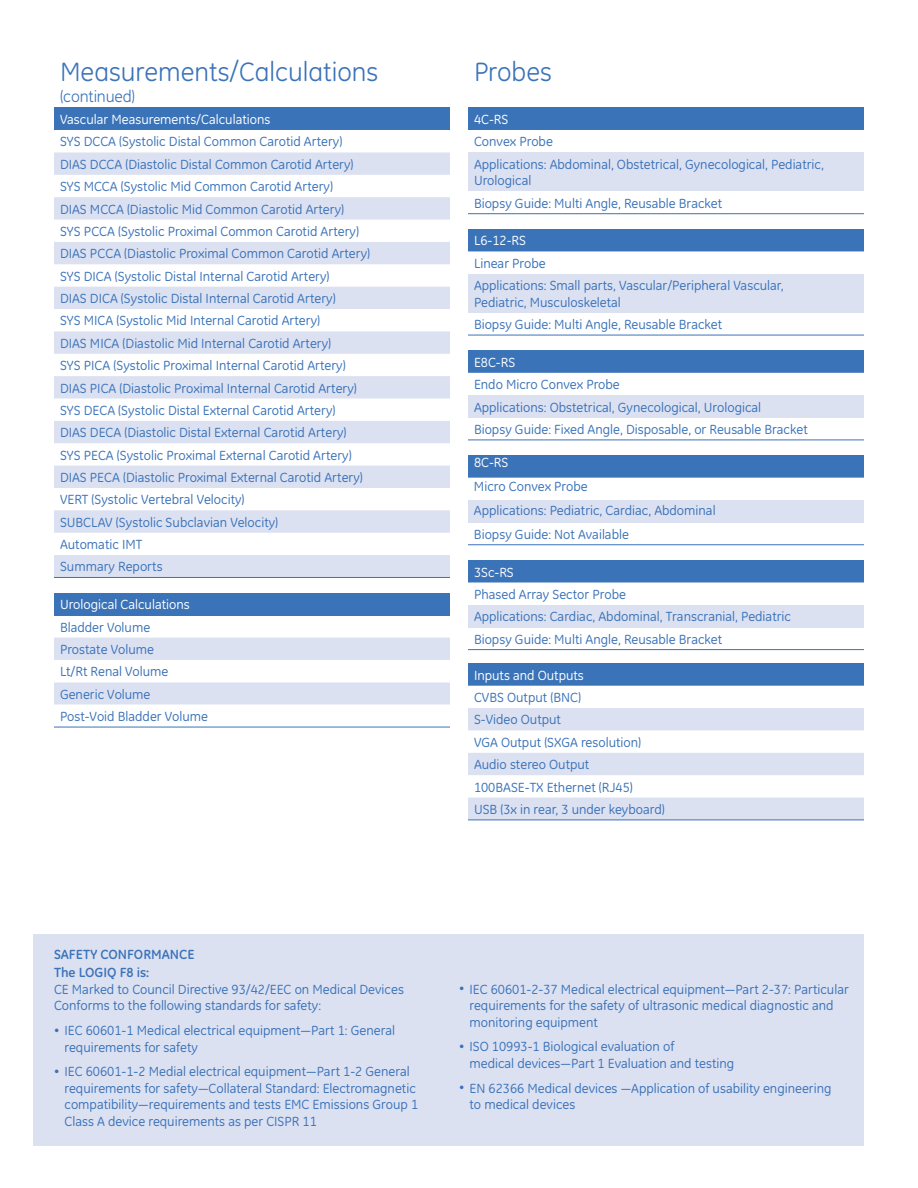
<style>
.page{position:relative;width:918px;height:1188px;background:#fff}
.page>*{position:absolute;margin:0;border:0;box-sizing:border-box;transform-origin:0 0}
.t1{font:27px "GE Inspira";color:#3b73b9}
.t2{font:16.5px "GE Inspira";letter-spacing:-.01em;color:#3b73b9}
.t3{font:13.5px/22.4px "GE Inspira Book Alt";color:#3b73b9}
.t4{font:13.5px "GE Inspira Book Alt";color:#fff}
.t5{font:700 13.5px/18.8px "GE Inspira";color:#3b73b9}
.s1{font-size:11.25px}
</style>
<div class="page">
<div style="left:33px;top:934px;width:831px;height:212px;background:#dce1f2"></div>
<div style="left:468px;top:108px;width:396px;height:22px;background:#3b73b9"></div>
<div style="left:468px;top:152px;width:396px;height:39px;background:#dce1f2"></div>
<hr style="left:468px;top:213px;width:396px;height:1px;background:#3b73b9">
<div style="left:468px;top:229px;width:396px;height:22px;background:#3b73b9"></div>
<svg style="left:468px;top:251px;width:396px;height:84px"></svg>
<div style="left:468px;top:274px;width:396px;height:39px;background:#dce1f2"></div>
<hr style="left:468px;top:335px;width:396px;height:1px;background:#3b73b9">
<div style="left:468px;top:350px;width:396px;height:23px;background:#3b73b9"></div>
<svg style="left:468px;top:439px;width:396px;height:1px"></svg>
<div style="left:468px;top:395px;width:396px;height:23px;background:#dce1f2"></div>
<hr style="left:468px;top:440px;width:396px;height:1px;background:#3b73b9">
<div style="left:468px;top:455px;width:396px;height:23px;background:#3b73b9"></div>
<svg style="left:468px;top:522px;width:396px;height:1px"></svg>
<div style="left:468px;top:500px;width:396px;height:22px;background:#dce1f2"></div>
<hr style="left:468px;top:544px;width:396px;height:1px;background:#3b73b9">
<div style="left:468px;top:560px;width:396px;height:23px;background:#3b73b9"></div>
<svg style="left:468px;top:627px;width:396px;height:1px"></svg>
<div style="left:468px;top:605px;width:396px;height:22px;background:#dce1f2"></div>
<hr style="left:468px;top:649px;width:396px;height:1px;background:#3b73b9">
<div style="left:468px;top:663px;width:396px;height:23px;background:#3b73b9"></div>
<svg style="left:468px;top:708px;width:396px;height:112px;fill:#dce1f2"></svg>
<hr style="left:468px;top:820px;width:396px;height:1px;background:#3b73b9">
<div style="left:54px;top:108px;width:396px;height:22px;background:#3b73b9"></div>
<svg style="left:54px;top:152px;width:396px;height:425px;fill:#dce1f2"></svg>
<hr style="left:54px;top:577px;width:396px;height:1px;background:#3b73b9">
<div style="left:54px;top:593px;width:396px;height:22px;background:#3b73b9"></div>
<svg style="left:54px;top:638px;width:396px;height:89px"></svg>
<hr style="left:54px;top:727px;width:396px;height:1px;background:#3b73b9">
<h1 class="t1" style="left:60px;top:56px;width:320px">Measurements/Calculations</h1>
<p class="t2" style="left:60px;top:87px;width:77px">(continued)</p>
<p class="t4" style="left:60px;top:112px;width:212px">Vascular Measurements/Calculations</p>
<p class="t3" style="left:60px;top:131px;width:312px">SYS DCCA (Systolic Distal Common Carotid Artery)<br>DIAS DCCA (Diastolic Distal Common Carotid Artery)<br>SYS MCCA (Systolic Mid Common Carotid Artery)<br>DIAS MCCA (Diastolic Mid Common Carotid Artery)<br>SYS PCCA (Systolic Proximal Common Carotid Artery)<br>DIAS PCCA (Diastolic Proximal Common Carotid Artery)<br>SYS DICA (Systolic Distal Internal Carotid Artery)<br>DIAS DICA (Systolic Distal Internal Carotid Artery)<br>SYS MICA (Systolic Mid Internal Carotid Artery)<br>DIAS MICA (Diastolic Mid Internal Carotid Artery)<br>SYS PICA (Systolic Proximal Internal Carotid Artery)<br>DIAS PICA (Diastolic Proximal Internal Carotid Artery)<br>SYS DECA (Systolic Distal External Carotid Artery)<br>DIAS DECA (Diastolic Distal External Carotid Artery)<br>SYS PECA (Systolic Proximal External Carotid Artery)<br>DIAS PECA (Diastolic Proximal External Carotid Artery)<br>VERT (Systolic Vertebral Velocity)<br>SUBCLAV (Systolic Subclavian Velocity)<br>Automatic IMT<br>Summary Reports</p>
<p class="t4" style="left:60px;top:597px;width:131px">Urological Calculations</p>
<p class="t3" style="left:60px;top:616px;width:150px">Bladder Volume<br>Prostate Volume<br>Lt/Rt Renal Volume<br>Generic Volume<br>Post-Void Bladder Volume</p>
<h1 class="t1" style="left:474px;top:56px;width:79px">Probes</h1>
<p class="t4" style="left:474px;top:112px;width:36px">4C-RS</p>
<p class="t3" style="left:474px;top:131px;width:351px">Convex Probe<br>Applications: Abdominal, Obstetrical, Gynecological, Pediatric,</p>
<p class="t3" style="left:474px;top:170px;width:250px">Urological<br>Biopsy Guide: Multi Angle, Reusable Bracket</p>
<p class="t4" style="left:474px;top:233px;width:54px">L6-12-RS</p>
<p class="t3" style="left:474px;top:252px;width:311px">Linear Probe<br>Applications: Small parts, Vascular/Peripheral Vascular,</p>
<p class="t3" style="left:474px;top:291px;width:250px">Pediatric, Musculoskeletal<br>Biopsy Guide: Multi Angle, Reusable Bracket</p>
<p class="t4" style="left:474px;top:354px;width:43px">E8C-RS</p>
<p class="t3" style="left:474px;top:373px;width:335px">Endo Micro Convex Probe<br>Applications: Obstetrical, Gynecological, Urological<br>Biopsy Guide: Fixed Angle, Disposable, or Reusable Bracket</p>
<p class="t4" style="left:474px;top:455px;width:36px">8C-RS</p>
<p class="t3" style="left:474px;top:474px;width:243px;line-height:23.9px">Micro Convex Probe<br>Applications: Pediatric, Cardiac, Abdominal<br>Biopsy Guide: Not Available</p>
<p class="t4" style="left:474px;top:564px;width:41px">3Sc-RS</p>
<p class="t3" style="left:474px;top:583px;width:319px">Phased Array Sector Probe<br>Applications: Cardiac, Abdominal, Transcranial, Pediatric<br>Biopsy Guide: Multi Angle, Reusable Bracket</p>
<p class="t4" style="left:474px;top:667px;width:111px">Inputs and Outputs</p>
<p class="t3" style="left:474px;top:686px;width:192px">CVBS Output (BNC)<br>S-Video Output<br>VGA Output (SXGA resolution)<br>Audio stereo Output<br>100BASE-TX Ethernet (RJ45)<br>USB (3x in rear, 3 under keyboard)</p>
<p class="t5" style="left:54px;top:945px;width:142px">SAFETY CONFORMANCE<br>THE LOGIQ F8 IS:</p>
<p class="t3" style="left:54px;top:981px;width:352px;line-height:16.5px">CE Marked to Council Directive 93/42/EEC on Medical Devices<br>Conforms to the following standards for safety:</p>
<p class="t3" style="left:64px;top:1022px;width:332px;line-height:16.5px;text-indent:-10px"><span class="s1">•</span> IEC 60601-1 Medical electrical equipment—Part 1: General requirements for safety</p>
<p class="t3" style="left:64px;top:1063px;width:355px;line-height:16.5px;text-indent:-10px"><span class="s1">•</span> IEC 60601-1-2 Medial electrical equipment—Part 1-2 General requirements for safety—Collateral Standard: Electromagnetic compatibility—requirements and tests EMC Emissions Group 1<br>Class A device requirements as per CISPR 11</p>
<p class="t3" style="left:470px;top:981px;width:381px;line-height:16.5px;text-indent:-10px"><span class="s1">•</span> IEC 60601-2-37 Medical electrical equipment—Part 2-37: Particular requirements for the safety of ultrasonic medical diagnostic and monitoring equipment</p>
<p class="t3" style="left:470px;top:1038px;width:266px;line-height:16.5px;text-indent:-10px"><span class="s1">•</span> ISO 10993-1 Biological evaluation of<br>medical devices—Part 1 Evaluation and testing</p>
<p class="t3" style="left:470px;top:1080px;width:364px;line-height:16.5px;text-indent:-10px"><span class="s1">•</span> EN 62366 Medical devices —Application of usability engineering to medical devices</p>
</div>
